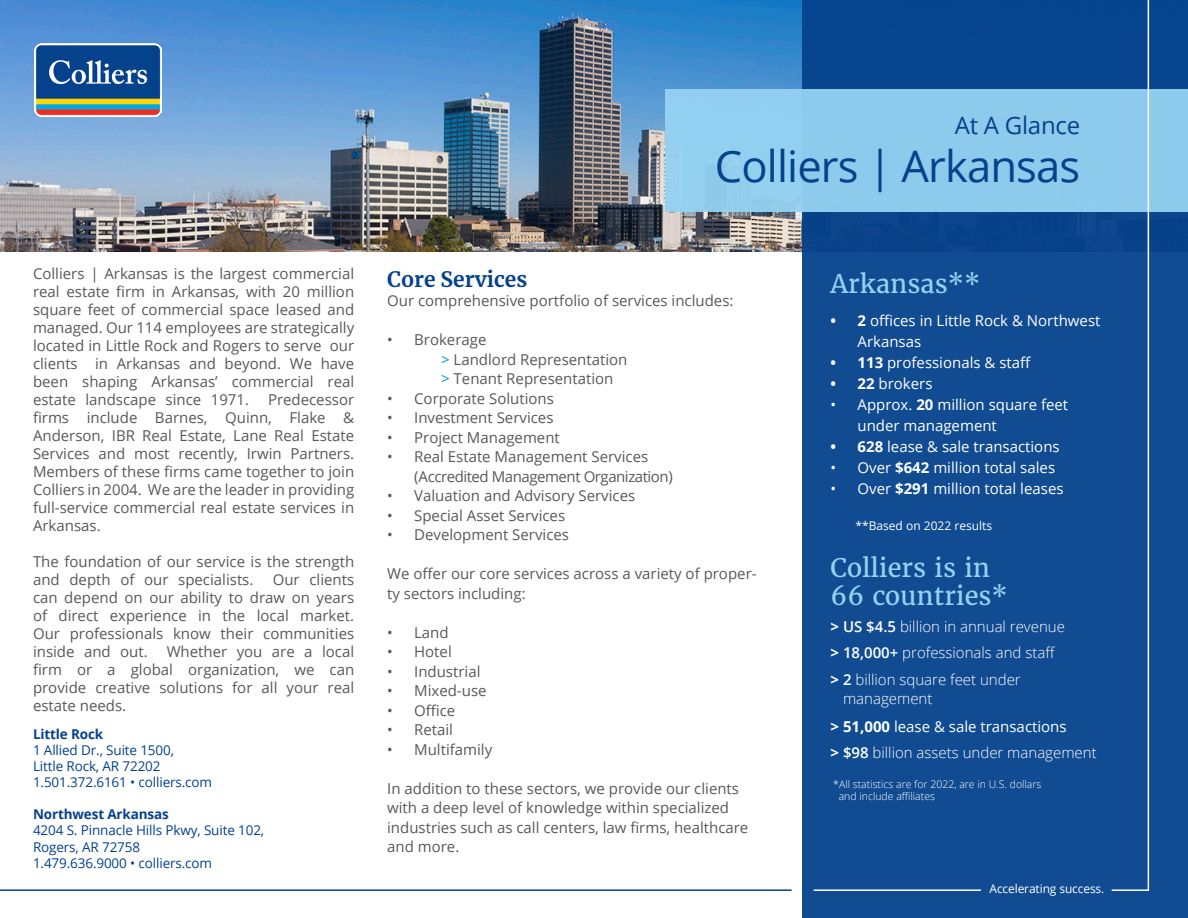
<style>
.page{position:relative;width:1188px;height:918px;background:#fff}
.page>*{position:absolute;margin:0;border:0;box-sizing:border-box;transform-origin:0 0}
.t1{font:43.5px "Open Sans";letter-spacing:-.02em;color:#05428c}
.t2{font:25.5px/27.5px "Merriweather";color:#95d2f2}
.t3{font:24px "Open Sans";letter-spacing:-.01em;color:#05428c}
.t4{font:700 21px "Merriweather";color:#05428c}
.t5{font:15px/18px "Open Sans";color:#57585a;text-align:justify}
.t6{font:15px/21px "Open Sans";color:#fff}
.t7{font:300 15px/26.2px "Open Sans";color:#fff}
.t8{font:15px/19.5px "Open Sans";letter-spacing:-.03em;color:#57585a}
.t9{font:13.5px/16.2px "Open Sans";letter-spacing:-.01em;color:#05428c}
.t10{font:12px "Open Sans";letter-spacing:-.01em;color:#fff}
.t11{font:300 10.5px/12px "Open Sans";color:#fff}
.s1{font-weight:700}
.s2{color:#0093d0}
.s3{font-weight:600}
.s4{font-weight:300}
</style>
<div class="page">
<img style="left:0;top:0;width:802px;height:252px">
<div style="left:802px;top:0;width:386px;height:918px;background:#114b91"></div>
<div style="left:665px;top:89px;width:523px;height:123px;background:#8dcaec"></div>
<img style="left:35px;top:44px;width:127px;height:72px">
<hr style="left:0;top:889px;width:792px;height:2px;background:#05428c">
<hr style="left:814px;top:889px;width:167px;height:2px;background:#fff">
<svg style="left:1110px;top:0;width:40px;height:891px"></svg>
<p class="t5" style="left:33px;top:264px;width:323px">Colliers | Arkansas is the largest commercial real estate firm in Arkansas, with 20 million square feet of commercial space leased and managed. Our 114 employees are strategically located in Little Rock and Rogers to serve our clients in Arkansas and beyond. We have been shaping Arkansas’ commercial real estate landscape since 1971.</p>
<p class="t5" style="left:33px;top:390px;width:323px;text-indent:235px">Predecessor firms include Barnes, Quinn, Flake &amp; Anderson, IBR Real Estate, Lane Real Estate Services and most recently, Irwin Partners.<br>Members of these firms came together to join Colliers in 2004. We are the leader in providing full-service commercial real estate services in Arkansas.</p>
<p class="t5" style="left:33px;top:552px;width:323px">The foundation of our service is the strength and depth of our specialists.</p>
<p class="t5" style="left:33px;top:570px;width:323px;text-indent:240px">Our clients can depend on our ability to draw on years of direct experience in the local market.<br>Our professionals know their communities inside and out.</p>
<p class="t5" style="left:33px;top:642px;width:323px;text-indent:134px">Whether you are a local firm or a global organization, we can provide creative solutions for all your real estate needs.</p>
<p class="t9" style="left:33px;top:726px;width:181px"><span class="s1">Little Rock<br></span>1 Allied Dr., Suite 1500,<br>Little Rock, AR 72202<br>1.501.372.6161 • colliers.com</p>
<p class="t9" style="left:33px;top:806px;width:233px"><span class="s1">Northwest Arkansas<br></span>4204 S. Pinnacle Hills Pkwy, Suite 102,<br>Rogers, AR 72758<br>1.479.636.9000 • colliers.com</p>
<p class="t3" style="left:955px;top:109px;width:127px">At A Glance</p>
<p class="t1" style="left:715px;top:137px;width:367px">Colliers | Arkansas</p>
<p class="t4" style="left:387px;top:265px;width:142px">Core Services</p>
<p class="t5" style="left:387px;top:292px;width:348px">Our comprehensive portfolio of services includes:</p>
<p class="t5" style="left:441px;top:330px;width:188px;line-height:19.5px;text-align:left;text-indent:-54px">• Brokerage<br><span class="s2">&gt;</span> Landlord Representation <span class="s2">&gt;</span> Tenant Representation</p>
<p class="t5" style="left:387px;top:389px;width:168px">• Corporate Solutions</p>
<p class="t5" style="left:387px;top:409px;width:168px">• Investment Services</p>
<p class="t5" style="left:387px;top:428px;width:174px">• Project Management</p>
<p class="t8" style="left:414px;top:447px;width:260px;text-indent:-27px">• Real Estate Management Services (Accredited Management Organization)</p>
<p class="t5" style="left:387px;top:487px;width:250px">• Valuation and Advisory Services</p>
<p class="t5" style="left:387px;top:506px;width:180px">• Special Asset Services</p>
<p class="t5" style="left:387px;top:526px;width:183px">• Development Services</p>
<p class="t5" style="left:387px;top:564px;width:371px;line-height:19.5px">We offer our core services across a variety of proper&shy;ty sectors including:</p>
<p class="t5" style="left:387px;top:623px;width:63px">• Land</p>
<p class="t5" style="left:387px;top:643px;width:66px">• Hotel</p>
<p class="t5" style="left:387px;top:662px;width:95px">• Industrial</p>
<p class="t5" style="left:387px;top:682px;width:101px">• Mixed-use</p>
<p class="t5" style="left:387px;top:701px;width:70px">• Office</p>
<p class="t5" style="left:387px;top:721px;width:67px">• Retail</p>
<p class="t5" style="left:387px;top:740px;width:107px">• Multifamily</p>
<p class="t5" style="left:387px;top:778px;width:363px;line-height:19.5px;text-align:left">In addition to these sectors, we provide our clients with a deep level of knowledge within specialized industries such as call centers, law firms, healthcare and more.</p>
<p class="t2" style="left:831px;top:270px;width:151px">Arkansas**</p>
<p class="t6" style="left:858px;top:309px;width:244px;text-indent:-27px"><span class="s1">• 2</span> offices in Little Rock &amp; Northwest<br>Arkansas</p>
<p class="t6" style="left:831px;top:351px;width:202px"><span class="s1">• 113</span> professionals &amp; staff</p>
<p class="t6" style="left:831px;top:372px;width:103px"><span class="s1">• 22</span> brokers</p>
<p class="t6" style="left:858px;top:393px;width:212px;text-indent:-27px">• Approx. <span class="s1">20</span> million square feet under management</p>
<p class="t6" style="left:831px;top:435px;width:231px"><span class="s1">• 628</span> lease &amp; sale transactions</p>
<p class="t6" style="left:831px;top:456px;width:226px">• Over <span class="s1">$642</span> million total sales</p>
<p class="t6" style="left:831px;top:477px;width:235px">• Over <span class="s1">$291</span> million total leases</p>
<p class="t10" style="left:856px;top:517px;width:138px">**Based on 2022 results</p>
<p class="t2" style="left:831px;top:554px;width:179px">Colliers is in<br>66 countries*</p>
<p class="t7" style="left:831px;top:613px;width:236px"><span class="s1">&gt;</span> <span class="s3">US $4.5</span> billion in annual revenue <span class="s1">&gt;</span> <span class="s3">18,000+</span> professionals and staff <span class="s1">&gt;</span> <span class="s3">2</span> billion square feet under</p>
<p class="t6" style="left:831px;top:684px;width:238px;line-height:27.8px;text-indent:12px"><span class="s4">management<br></span><span class="s1">&gt; 51,000</span> lease &amp; sale transactions</p>
<p class="t7" style="left:831px;top:739px;width:268px"><span class="s1">&gt;</span> <span class="s3">$98</span> billion assets under management</p>
<p class="t11" style="left:839px;top:778px;width:204px;text-indent:-5px">*All statistics are for 2022, are in U.S. dollars and include affiliates</p>
<p class="t10" style="left:990px;top:880px;width:116px">Accelerating success.</p>
</div>
